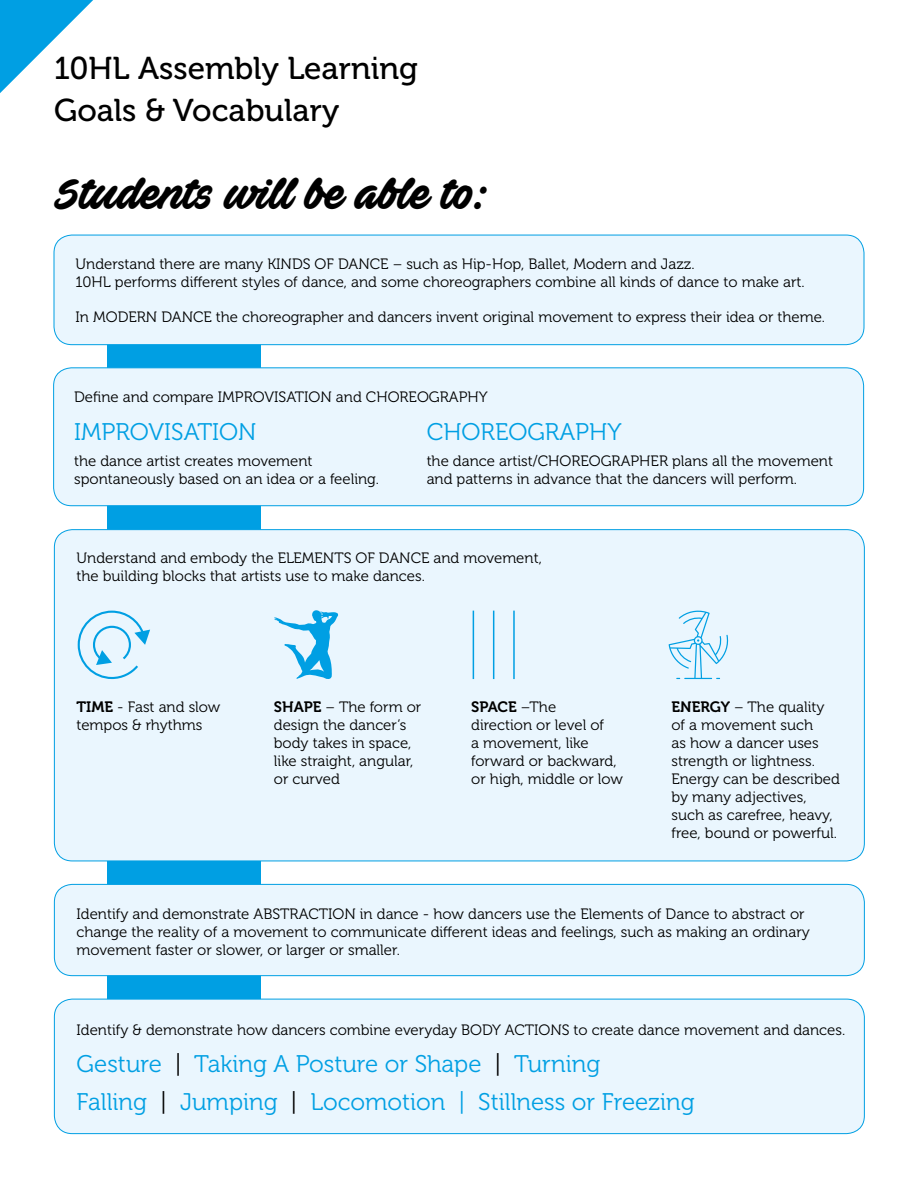
<style>
.page{position:relative;width:918px;height:1188px;background:#fff}
.page>*{position:absolute;margin:0;border:0;box-sizing:border-box;transform-origin:0 0}
.t1{font:42px "Ave Fedan PERSONALUSEONLY";color:#000}
.t2{font:31.5px/42px "Museo 500";color:#000}
.t3{font:24px/37.3px "Museo 300";color:#009fe3}
.t4{font:15px/18px "Museo 300";color:#000}
.t5{font:15px "Museo 700";letter-spacing:-.005em;color:#000}
.s1{font-family:"Museo 700"}
.s2{font-family:"Museo 300"}
.s3{color:#000}
</style>
<div class="page">
<div style="left:107px;top:327px;width:154px;height:729px;background:#009fe3"></div>
<div style="left:54px;top:884px;width:810px;height:92px;background:#eaf6fe;border-radius:18px"></div>
<div style="left:54px;top:884px;width:811px;height:92px;border:1px solid #009fe3;border-radius:18px"></div>
<div style="left:54px;top:530px;width:810px;height:331px;background:#eaf6fe;border-radius:18px"></div>
<div style="left:54px;top:235px;width:810px;height:110px;background:#eaf6fe;border-radius:18px"></div>
<div style="left:54px;top:235px;width:810px;height:110px;border:1px solid #009fe3;border-radius:18px"></div>
<div style="left:54px;top:368px;width:810px;height:138px;background:#eaf6fe;border-radius:18px"></div>
<div style="left:53px;top:367px;width:811px;height:139px;border:1px solid #009fe3;border-radius:18px"></div>
<svg style="left:77px;top:610px;width:73px;height:70px"></svg>
<svg style="left:274px;top:610px;width:64px;height:69px"></svg>
<hr style="left:473px;top:611px;width:1px;height:68px;background:#009fe3">
<hr style="left:493px;top:611px;width:1px;height:68px;background:#009fe3">
<hr style="left:513px;top:611px;width:2px;height:68px;background:#009fe3">
<svg style="left:669px;top:610px;width:60px;height:69px"></svg>
<div style="left:54px;top:999px;width:810px;height:135px;background:#eaf6fe;border-radius:18px"></div>
<div style="left:54px;top:999px;width:811px;height:135px;border:1px solid #009fe3;border-radius:18px"></div>
<svg style="left:0;top:0;width:93px;height:93px"></svg>
<h2 class="t2" style="left:54px;top:48px;width:366px">10HL Assembly Learning<br>Goals &amp; Vocabulary</h2>
<h1 class="t1" style="left:54px;top:168px;width:435px">Students will be able to:</h1>
<p class="t4" style="left:76px;top:255px;width:731px">Understand there are many KINDS OF DANCE – such as Hip-Hop, Ballet, Modern and Jazz.<br>10HL performs different styles of dance, and some choreographers combine all kinds of dance to make art.</p>
<p class="t4" style="left:76px;top:308px;width:751px">In MODERN DANCE the choreographer and dancers invent original movement to express their idea or theme.</p>
<p class="t4" style="left:74px;top:388px;width:415px">Define and compare IMPROVISATION and CHOREOGRAPHY</p>
<h3 class="t3" style="left:74px;top:413px;width:184px">IMPROVISATION</h3>
<h3 class="t3" style="left:427px;top:413px;width:196px">CHOREOGRAPHY</h3>
<p class="t4" style="left:74px;top:452px;width:240px">the dance artist creates movement</p>
<p class="t4" style="left:427px;top:452px;width:408px">the dance artist/CHOREOGRAPHER plans all the movement</p>
<p class="t4" style="left:74px;top:470px;width:307px">spontaneously based on an idea or a feeling.</p>
<p class="t4" style="left:427px;top:470px;width:372px">and patterns in advance that the dancers will perform.</p>
<p class="t4" style="left:77px;top:549px;width:467px">Understand and embody the ELEMENTS OF DANCE and movement, the building blocks that artists use to make dances.</p>
<p class="t4" style="left:77px;top:698px;width:145px"><span class="s1">TIME</span> - Fast and slow tempos &amp; rhythms</p>
<p class="t4" style="left:274px;top:698px;width:149px"><span class="s1">SHAPE</span> – The form or design the dancer’s body takes in space, like straight, angular, or curved</p>
<p class="t5" style="left:471px;top:698px;width:86px">SPACE <span class="s2">–The</span></p>
<p class="t4" style="left:471px;top:716px;width:153px">direction or level of<br>a movement, like forward or backward, or high, middle or low</p>
<p class="t4" style="left:671px;top:698px;width:170px"><span class="s1">ENERGY</span> – The quality of a movement such<br>as how a dancer uses strength or lightness.<br>Energy can be described by many adjectives, such as carefree, heavy, free, bound or powerful.</p>
<p class="t4" style="left:77px;top:905px;width:735px">Identify and demonstrate ABSTRACTION in dance - how dancers use the Elements of Dance to abstract or change the reality of a movement to communicate different ideas and feelings, such as making an ordinary movement faster or slower, or larger or smaller.</p>
<p class="t4" style="left:77px;top:1021px;width:770px">Identify &amp; demonstrate how dancers combine everyday BODY ACTIONS to create dance movement and dances.</p>
<h3 class="t3" style="left:77px;top:1046px;width:620px">Gesture <span class="s3">|</span> Taking A Posture or Shape <span class="s3">|</span> Turning<br>Falling <span class="s3">|</span> Jumping <span class="s3">|</span> Locomotion | Stillness or Freezing</h3>
</div>
